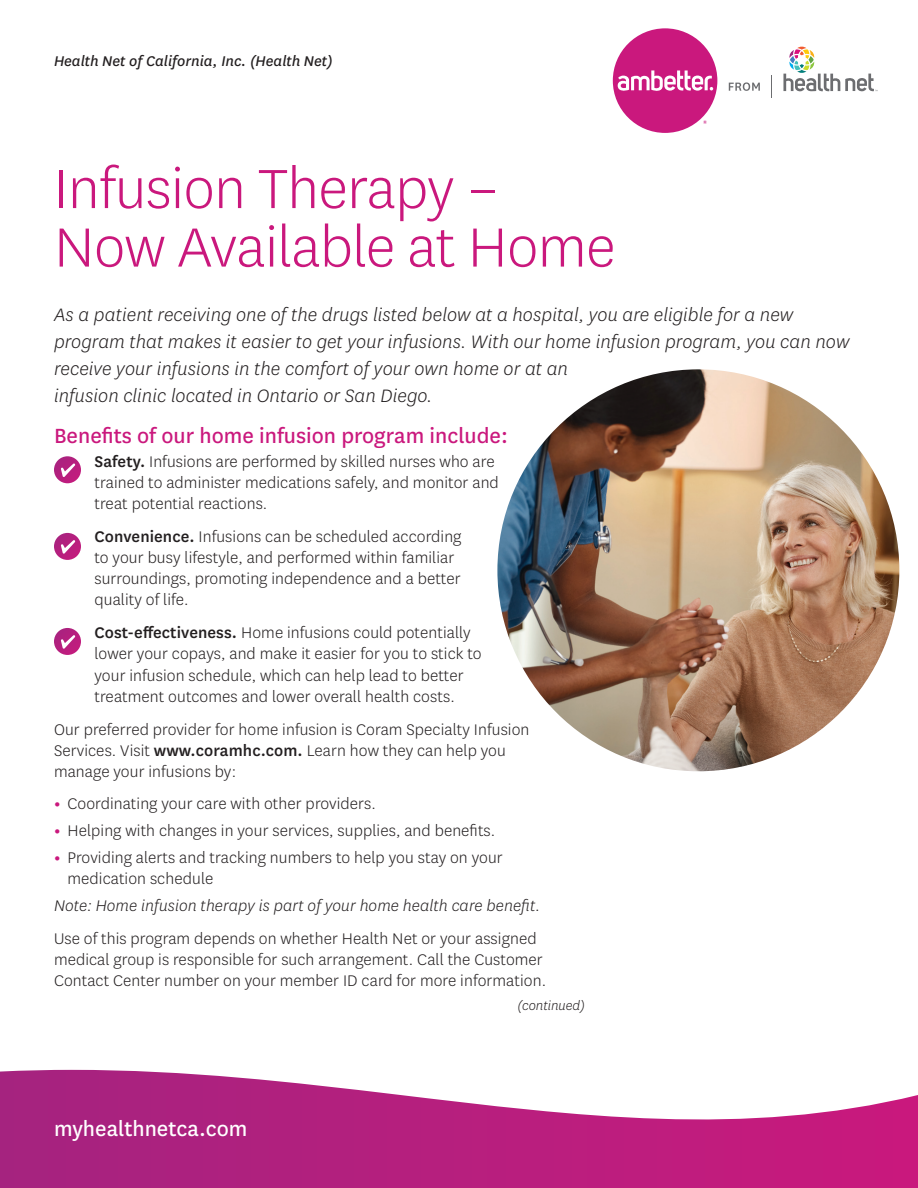
<style>
.page{position:relative;width:918px;height:1188px;background:#fff}
.page>*{position:absolute;margin:0;border:0;box-sizing:border-box;transform-origin:0 0}
.t1{font:300 64.5px/58.5px "Centene Sans";letter-spacing:-.01em;color:#ca187d}
.t2{font:24px "Centene Sans";color:#ca187d}
.t3{font:24px "Centene Sans";color:#fff}
.t4{font:italic 300 21px/27px "Centene Sans";letter-spacing:.005em;color:#231f20}
.t5{font:300 18px/21px "Centene Sans";letter-spacing:.005em;color:#231f20}
.t6{font:italic 300 18px "Centene Sans";letter-spacing:.005em;color:#231f20}
.t7{font:italic 16.5px "Centene Sans";color:#231f20}
.t8{font:italic 300 15px "Centene Sans";color:#231f20}
.s1{font-weight:500}
.s2{font-weight:700;color:#ca187d}
</style>
<div class="page">
<svg style="left:0;top:1070px;width:918px;height:118px"></svg>
<img style="left:497px;top:369px;width:402px;height:402px;border-radius:201px">
<svg style="left:729px;top:82px;width:31px;height:9px"></svg>
<div style="left:613px;top:28px;width:104px;height:105px;background:#ca187d;border-radius:50%"></div>
<svg style="left:618px;top:70px;width:95px;height:21px"></svg>
<svg style="left:703px;top:120px;width:4px;height:4px"></svg>
<svg style="left:771px;top:76px;width:1px;height:22px"></svg>
<svg style="left:783px;top:46px;width:95px;height:46px"></svg>
<svg style="left:54px;top:456px;width:27px;height:27px"></svg>
<svg style="left:61px;top:463px;width:14px;height:14px"></svg>
<svg style="left:54px;top:533px;width:27px;height:27px"></svg>
<svg style="left:61px;top:540px;width:14px;height:14px"></svg>
<svg style="left:54px;top:628px;width:27px;height:27px"></svg>
<svg style="left:61px;top:635px;width:14px;height:14px"></svg>
<p class="t7" style="left:54px;top:51px;width:280px">Health Net of California, Inc. (Health Net)</p>
<h1 class="t1" style="left:54px;top:157px;width:563px">Infusion Therapy –<br>Now Available at Home</h1>
<p class="t4" style="left:54px;top:300px;width:797px">As a patient receiving one of the drugs listed below at a hospital, you are eligible for a new program that makes it easier to get your infusions. With our home infusion program, you can now receive your infusions in the comfort of your own home or at an<br>infusion clinic located in Ontario or San Diego.</p>
<h2 class="t2" style="left:54px;top:420px;width:455px">Benefits of our home infusion program include:</h2>
<p class="t5" style="left:94px;top:451px;width:406px"><span class="s1">Safety.</span> Infusions are performed by skilled nurses who are trained to administer medications safely, and monitor and treat potential reactions.</p>
<p class="t5" style="left:94px;top:526px;width:369px"><span class="s1">Convenience.</span> Infusions can be scheduled according to your busy lifestyle, and performed within familiar surroundings, promoting independence and a better quality of life.</p>
<p class="t5" style="left:94px;top:622px;width:389px"><span class="s1">Cost-effectiveness.</span> Home infusions could potentially lower your copays, and make it easier for you to stick to your infusion schedule, which can help lead to better treatment outcomes and lower overall health costs.</p>
<p class="t5" style="left:54px;top:718px;width:477px">Our preferred provider for home infusion is Coram Specialty Infusion<br>Services. Visit <span class="s1">www.coramhc.com.</span> Learn how they can help you manage your infusions by:</p>
<p class="t5" style="left:54px;top:793px;width:323px"><span class="s2">•</span> Coordinating your care with other providers.</p>
<p class="t5" style="left:54px;top:820px;width:443px"><span class="s2">•</span> Helping with changes in your services, supplies, and benefits.</p>
<p class="t5" style="left:68px;top:847px;width:437px;text-indent:-14px"><span class="s2">•</span> Providing alerts and tracking numbers to help you stay on your medication schedule</p>
<p class="t6" style="left:54px;top:895px;width:488px">Note: Home infusion therapy is part of your home health care benefit.</p>
<p class="t5" style="left:54px;top:928px;width:494px">Use of this program depends on whether Health Net or your assigned medical group is responsible for such arrangement. Call the Customer<br>Contact Center number on your member ID card for more information.</p>
<p class="t3" style="left:54px;top:1113px;width:195px">myhealthnetca.com</p>
<p class="t8" style="left:517px;top:997px;width:69px">(continued)</p>
</div>
